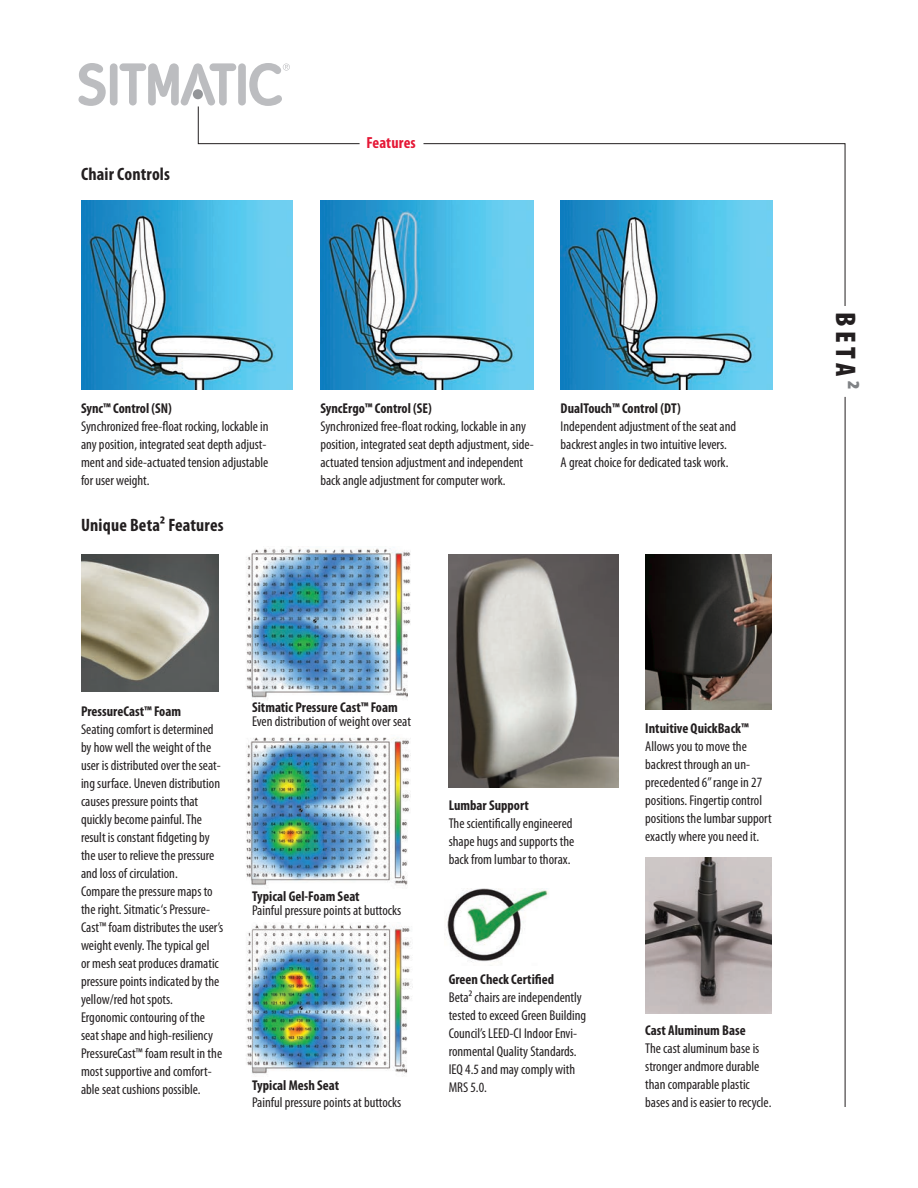
<style>
.page{position:relative;width:918px;height:1188px;background:#fff}
.page>*{position:absolute;margin:0;border:0;box-sizing:border-box;transform-origin:0 0}
.t1{font:900 condensed 28.5px "Myriad Pro";letter-spacing:.16em;color:#231f20}
.Headings{font:700 condensed 18px "Myriad Pro";letter-spacing:.01em;color:#231f20}
.Headings-2{font:700 condensed 16.2px "Myriad Pro";letter-spacing:.01em;color:#e51836}
.Text_Basic{font:condensed 14.25px/18px "Myriad Pro";color:#231f20}
.Text_Basic-2{font:700 condensed 14.25px "Myriad Pro";color:#231f20}
.Model_Description{font:condensed 14.25px "Myriad Pro";color:#231f20}
.Bold_Text{font:700 condensed 14.25px "Myriad Pro";color:#231f20}
.s1{color:#808285}
</style>
<div class="page">
<svg style="left:78px;top:63px;width:28px;height:43px"></svg>
<div style="left:110px;top:63px;width:8px;height:43px;background:#bcbdc0;border-radius:4px"></div>
<svg style="left:119px;top:63px;width:241px;height:81px"></svg>
<svg style="left:423px;top:143px;width:422px;height:163px"></svg>
<hr style="left:845px;top:392px;width:1px;height:715px;background:#231f20">
<img style="left:446px;top:888px;width:103px;height:74px">
<img style="left:645px;top:554px;width:126px;height:156px">
<img style="left:645px;top:857px;width:126px;height:156px">
<img style="left:81px;top:554px;width:137px;height:137px">
<img style="left:246px;top:546px;width:165px;height:153px">
<img style="left:246px;top:737px;width:165px;height:149px">
<img style="left:246px;top:923px;width:167px;height:152px">
<img style="left:449px;top:554px;width:170px;height:234px">
<img style="left:81px;top:201px;width:211px;height:189px">
<img style="left:320px;top:201px;width:213px;height:189px">
<img style="left:561px;top:201px;width:211px;height:189px">
<p class="Headings" style="left:81px;top:164px;width:91px">Chair Controls</p>
<p class="Headings-2" style="left:366px;top:133px;width:51px">Features</p>
<p class="Bold_Text" style="left:81px;top:400px;width:92px">Sync™ Control (SN)</p>
<p class="Text_Basic" style="left:81px;top:417px;width:189px">Synchronized free-float rocking, lockable in any position, integrated seat depth adjust&shy;ment and side-actuated tension adjustable for user weight.</p>
<p class="Headings" style="left:81px;top:515px;width:144px">Unique Beta² Features</p>
<p class="Text_Basic-2" style="left:320px;top:400px;width:113px">SyncErgo™ Control (SE)</p>
<p class="Text_Basic" style="left:320px;top:417px;width:215px">Synchronized free-float rocking, lockable in any position, integrated seat depth adjustment, side&shy;actuated tension adjustment and independent back angle adjustment for computer work.</p>
<p class="Text_Basic-2" style="left:561px;top:400px;width:122px">DualTouch™ Control (DT)</p>
<p class="Text_Basic" style="left:561px;top:417px;width:177px">Independent adjustment of the seat and backrest angles in two intuitive levers.</p>
<p class="Text_Basic" style="left:561px;top:453px;width:169px">A great choice for dedicated task work.</p>
<p class="t1" style="left:861px;top:312px;width:78px;rotate:90deg">BETA<span class="s1">²</span></p>
<p class="Text_Basic-2" style="left:81px;top:703px;width:102px">PressureCast™ Foam</p>
<p class="Text_Basic" style="left:81px;top:720px;width:141px">Seating comfort is determined by how well the weight of the user is distributed over the seat&shy;ing surface. Uneven distribution causes pressure points that quickly become painful. The result is constant fidgeting by the user to relieve the pressure and loss of circulation.</p>
<p class="Text_Basic" style="left:81px;top:882px;width:144px">Compare the pressure maps to the right. Sitmatic ‘s Pressure-<br>Cast™ foam distributes the user’s weight evenly. The typical gel<br>or mesh seat produces dramatic pressure points indicated by the yellow/red hot spots.</p>
<p class="Text_Basic" style="left:81px;top:1008px;width:143px">Ergonomic contouring of the seat shape and high-resiliency<br>PressureCast™ foam result in the most supportive and comfort&shy;able seat cushions possible.</p>
<p class="Text_Basic-2" style="left:252px;top:700px;width:147px">Sitmatic Pressure Cast™ Foam</p>
<p class="Model_Description" style="left:252px;top:714px;width:160px">Even distribution of weight over seat</p>
<p class="Text_Basic-2" style="left:252px;top:889px;width:109px">Typical Gel-Foam Seat</p>
<p class="Model_Description" style="left:252px;top:903px;width:151px">Painful pressure points at buttocks</p>
<p class="Text_Basic-2" style="left:252px;top:1078px;width:89px">Typical Mesh Seat</p>
<p class="Model_Description" style="left:252px;top:1094px;width:151px">Painful pressure points at buttocks</p>
<p class="Text_Basic-2" style="left:449px;top:798px;width:82px">Lumbar Support</p>
<p class="Text_Basic" style="left:449px;top:815px;width:127px">The scientifically engineered shape hugs and supports the back from lumbar to thorax.</p>
<p class="Text_Basic-2" style="left:449px;top:972px;width:107px">Green Check Certified</p>
<p class="Text_Basic" style="left:449px;top:989px;width:139px">Beta² chairs are independently tested to exceed Green Building<br>Council’s LEED-CI Indoor Envi&shy;ronmental Quality Standards.</p>
<p class="Text_Basic" style="left:449px;top:1061px;width:128px">IEQ 4.5 and may comply with<br>MRS 5.0.</p>
<p class="Text_Basic-2" style="left:645px;top:721px;width:105px">Intuitive QuickBack™</p>
<p class="Text_Basic" style="left:645px;top:738px;width:128px">Allows you to move the backrest through an un&shy;precedented 6” range in 27 positions. Fingertip control positions the lumbar support exactly where you need it.</p>
<p class="Text_Basic-2" style="left:645px;top:1022px;width:102px">Cast Aluminum Base</p>
<p class="Text_Basic" style="left:645px;top:1040px;width:128px">The cast aluminum base is stronger andmore durable than comparable plastic bases and is easier to recycle.</p>
</div>
